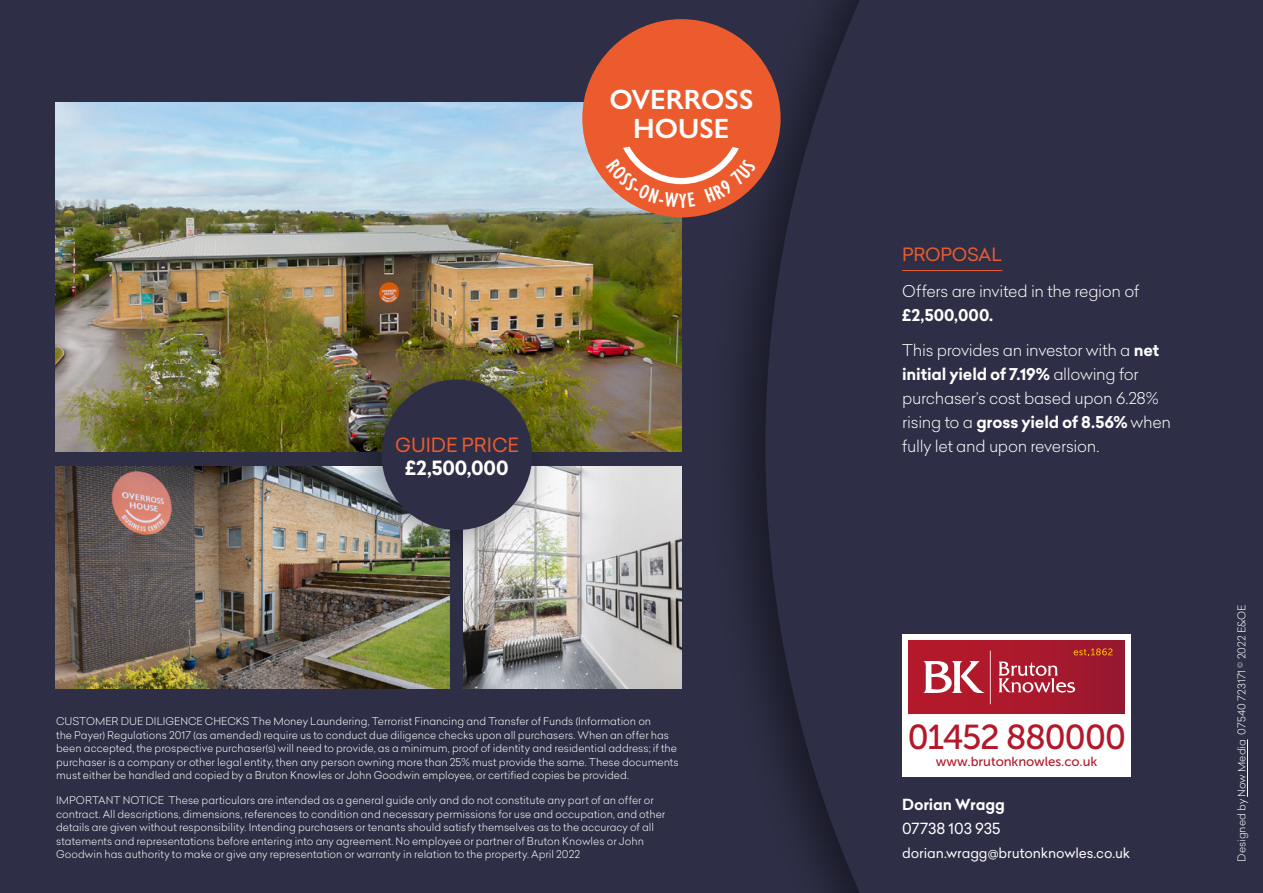
<style>
.page{position:relative;width:1263px;height:893px;background:#2e2f46}
.page>*{position:absolute;margin:0;border:0;box-sizing:border-box;transform-origin:0 0}
.t1{font:34.5px "Museo Sans 500";letter-spacing:-.045em;color:#b3192b}
.t2{font:600 28.05px/29px "Gill Sans Nova";color:#fff;text-align:center}
.t3{font:19.2px "Celias";color:#eb5b2e}
.t4{font:700 19.2px "Celias";letter-spacing:-.005em;color:#fff}
.t5{font:18px "Celias";letter-spacing:-.025em;color:#eb5b2e}
.t6{font:300 15.9px/24px "Celias";letter-spacing:-.02em;color:#fff}
.t7{font:700 15px "Celias";letter-spacing:-.01em;color:#fff}
.t8{font:15px "Celias";letter-spacing:-.005em;color:#fff}
.t9{font:13.5px "Celias";letter-spacing:-.01em;color:#fff}
.t10{font:13.05px "Museo Sans 500";letter-spacing:-.005em;color:#b3192b}
.t11{font:300 10.5px/13.5px "Celias";color:#fff}
.s1{font-weight:700}
</style>
<div class="page">
<div style="left:708px;top:0;width:555px;height:893px;background:#000;opacity:.43"></div>
<svg style="left:765px;top:0;width:498px;height:893px"></svg>
<hr style="left:902px;top:270px;width:100px;height:1px;background:#eb5b2e">
<img style="left:56px;top:102px;width:625px;height:349px">
<img style="left:463px;top:467px;width:218px;height:222px">
<img style="left:56px;top:467px;width:393px;height:222px">
<div style="left:337px;top:346px;width:224px;height:224px;background:#000;opacity:.43"></div>
<div style="left:382px;top:379px;width:150px;height:151px;background:#2e2f46;border-radius:50%"></div>
<div style="left:902px;top:634px;width:229px;height:143px;background:#fff"></div>
<div style="left:908px;top:640px;width:217px;height:73px;background:linear-gradient(to right,#b9192a,#9a192f)"></div>
<svg style="left:1074px;top:648px;width:38px;height:7px"></svg>
<svg style="left:998px;top:662px;width:77px;height:31px"></svg>
<svg style="left:923px;top:661px;width:61px;height:32px"></svg>
<hr style="left:990px;top:651px;width:1px;height:53px;background:#fff">
<div style="left:582px;top:19px;width:199px;height:198px;background:#eb5b2e;border-radius:50%"></div>
<hr style="left:1247px;top:739px;width:1px;height:58px;background:#fff">
<svg style="left:606px;top:147px;width:150px;height:61px"></svg>
<h2 class="t2" style="left:609px;top:85px;width:146px">OVERROSS<br>HOUSE</h2>
<h3 class="t5" style="left:902px;top:241px;width:101px">PROPOSAL</h3>
<h3 class="t6" style="left:902px;top:279px;width:238px">Offers are invited in the region of</h3>
<h3 class="t6" style="left:902px;top:298px;width:258px;line-height:34px"><span class="s1">£2,500,000.<br></span>This provides an investor with a <span class="s1">net</span></h3>
<h3 class="t6" style="left:902px;top:361px;width:271px"><span class="s1">initial yield of 7.19%</span> allowing for purchaser’s cost based upon 6.28% rising to a <span class="s1">gross yield of 8.56%</span> when</h3>
<h3 class="t3" style="left:395px;top:431px;width:125px">GUIDE PRICE</h3>
<h3 class="t6" style="left:902px;top:433px;width:199px">fully let and upon reversion.</h3>
<h3 class="t4" style="left:405px;top:455px;width:105px">£2,500,000</h3>
<p class="t11" style="left:56px;top:714px;width:624px">CUSTOMER DUE DILIGENCE CHECKS The Money Laundering, Terrorist Financing and Transfer of Funds (Information on<br>the Payer) Regulations 2017 (as amended) require us to conduct due diligence checks upon all purchasers. When an offer has been accepted, the prospective purchaser(s) will need to provide, as a minimum, proof of identity and residential address; if the purchaser is a company or other legal entity, then any person owning more than 25% must provide the same. These documents must either be handled and copied by a Bruton Knowles or John Goodwin employee, or certified copies be provided.</p>
<p class="t11" style="left:56px;top:793px;width:611px">IMPORTANT NOTICE These particulars are intended as a general guide only and do not constitute any part of an offer or contract. All descriptions, dimensions, references to condition and necessary permissions for use and occupation, and other details are given without responsibility. Intending purchasers or tenants should satisfy themselves as to the accuracy of all statements and representations before entering into any agreement. No employee or partner of Bruton Knowles or John Goodwin has authority to make or give any representation or warranty in relation to the property. April 2022</p>
<h1 class="t1" style="left:907px;top:718px;width:220px">01452 880000</h1>
<p class="t10" style="left:936px;top:754px;width:163px">www.brutonknowles.co.uk</p>
<h3 class="t7" style="left:902px;top:794px;width:104px">Dorian Wragg</h3>
<h3 class="t8" style="left:902px;top:818px;width:100px">07738 103 935</h3>
<p class="t9" style="left:902px;top:844px;width:229px">dorian.wragg@brutonknowles.co.uk</p>
<p class="t11" style="left:1235px;top:862px;width:258px;rotate:-90deg">Designed by Now Media 07540 723171 © 2022 E&amp;OE</p>
</div>
